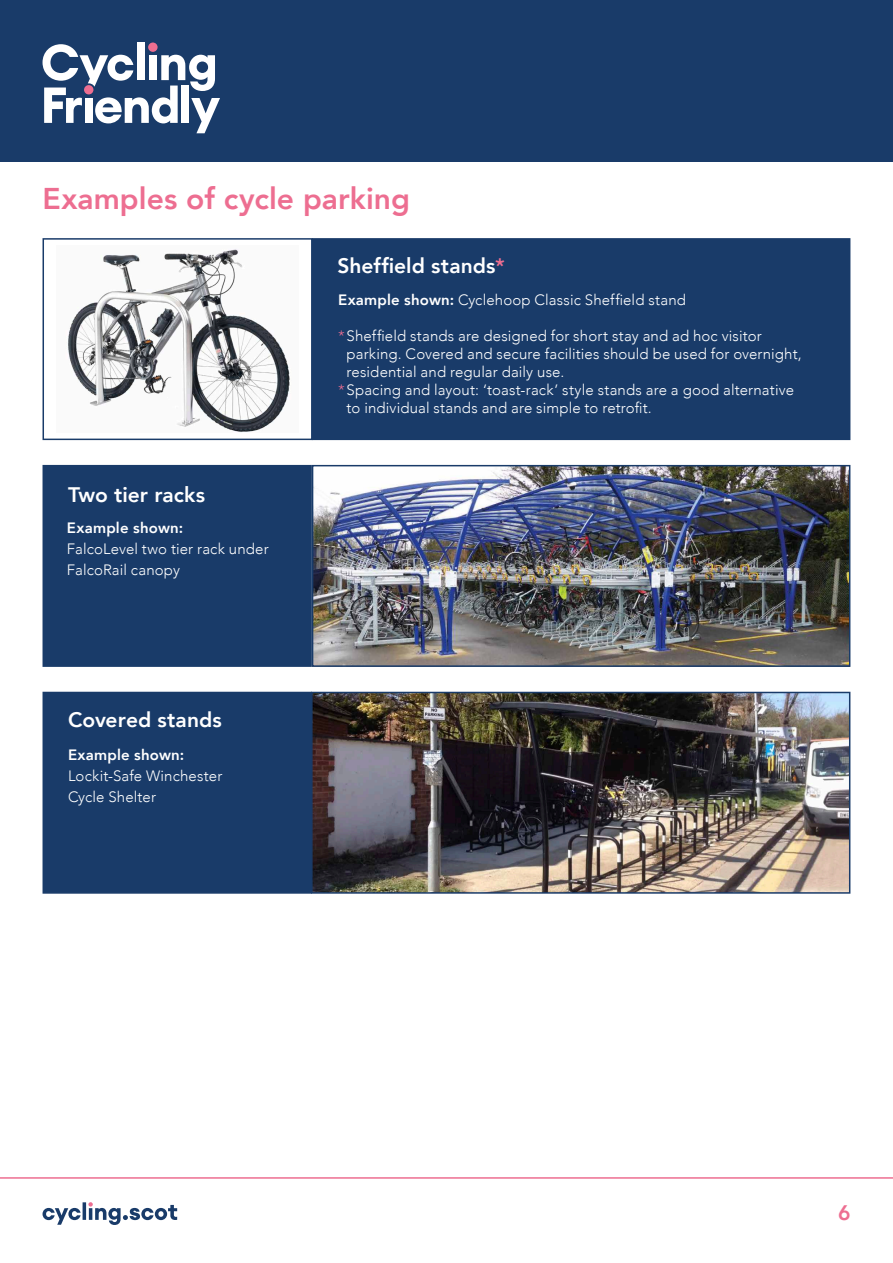
<style>
.page{position:relative;width:893px;height:1263px;background:#fff}
.page>*{position:absolute;margin:0;border:0;box-sizing:border-box;transform-origin:0 0}
.t1{font:800 30px "Avenir";color:#ed6e91}
.t2{font:800 21px "Avenir";letter-spacing:.005em;color:#fff}
.t3{font:800 21px "Avenir";color:#ed6e91}
.t4{font:300 15px/21px "Avenir";letter-spacing:.01em;color:#fff}
.t5{font:800 15px "Avenir";letter-spacing:.015em;color:#fff}
.s1{color:#ed6e91}
.s2{font-weight:800}
</style>
<div class="page">
<div style="left:0;top:0;width:893px;height:162px;background:#193b69"></div>
<div style="left:148px;top:43px;width:10px;height:9px;background:#ed6e91;border-radius:50%"></div>
<div style="left:137px;top:43px;width:7px;height:37px;background:#fff"></div>
<svg style="left:43px;top:44px;width:177px;height:89px"></svg>
<div style="left:84px;top:85px;width:9px;height:9px;background:#ed6e91;border-radius:50%"></div>
<svg style="left:43px;top:1202px;width:134px;height:23px"></svg>
<hr style="left:0;top:1177px;width:893px;height:2px;background:#ed6e91">
<img style="left:314px;top:695px;width:533px;height:196px">
<div style="left:311px;top:692px;width:539px;height:202px;border:2px solid #193b69"></div>
<div style="left:43px;top:692px;width:269px;height:202px;background:#193b69"></div>
<img style="left:315px;top:468px;width:532px;height:196px">
<div style="left:312px;top:465px;width:538px;height:202px;border:2px solid #193b69"></div>
<div style="left:43px;top:465px;width:269px;height:202px;background:#193b69;border:2px solid #193b69"></div>
<div style="left:43px;top:238px;width:270px;height:202px;border:2px solid #193b69"></div>
<img style="left:67px;top:249px;width:223px;height:184px">
<div style="left:312px;top:238px;width:538px;height:202px;background:#193b69;border:2px solid #193b69"></div>
<h1 class="t1" style="left:43px;top:175px;width:369px">Examples of cycle parking</h1>
<h2 class="t2" style="left:337px;top:250px;width:169px">Sheffield stands<span class="s1">*</span></h2>
<h2 class="t2" style="left:68px;top:478px;width:139px">Two tier racks</h2>
<p class="t5" style="left:67px;top:516px;width:118px">Example shown:</p>
<p class="t4" style="left:67px;top:538px;width:203px">FalcoLevel two tier rack under<br>FalcoRail canopy</p>
<h2 class="t2" style="left:68px;top:703px;width:155px">Covered stands</h2>
<p class="t5" style="left:68px;top:743px;width:118px">Example shown:</p>
<p class="t4" style="left:68px;top:765px;width:156px">Lockit-Safe Winchester<br>Cycle Shelter</p>
<p class="t4" style="left:338px;top:290px;width:349px"><span class="s2">Example shown:</span> Cyclehoop Classic Sheffield stand</p>
<p class="t4" style="left:338px;top:326px;width:425px"><span class="s1">*</span>Sheffield stands are designed for short stay and ad hoc visitor</p>
<p class="t4" style="left:347px;top:344px;width:457px">parking. Covered and secure facilities should be used for overnight,</p>
<p class="t4" style="left:347px;top:362px;width:219px">residential and regular daily use.</p>
<p class="t4" style="left:338px;top:380px;width:457px"><span class="s1">*</span>Spacing and layout: ‘toast-rack’ style stands are a good alternative</p>
<p class="t4" style="left:347px;top:398px;width:307px">to individual stands and are simple to retrofit.</p>
<h2 class="t3" style="left:838px;top:1197px;width:14px">6</h2>
</div>
